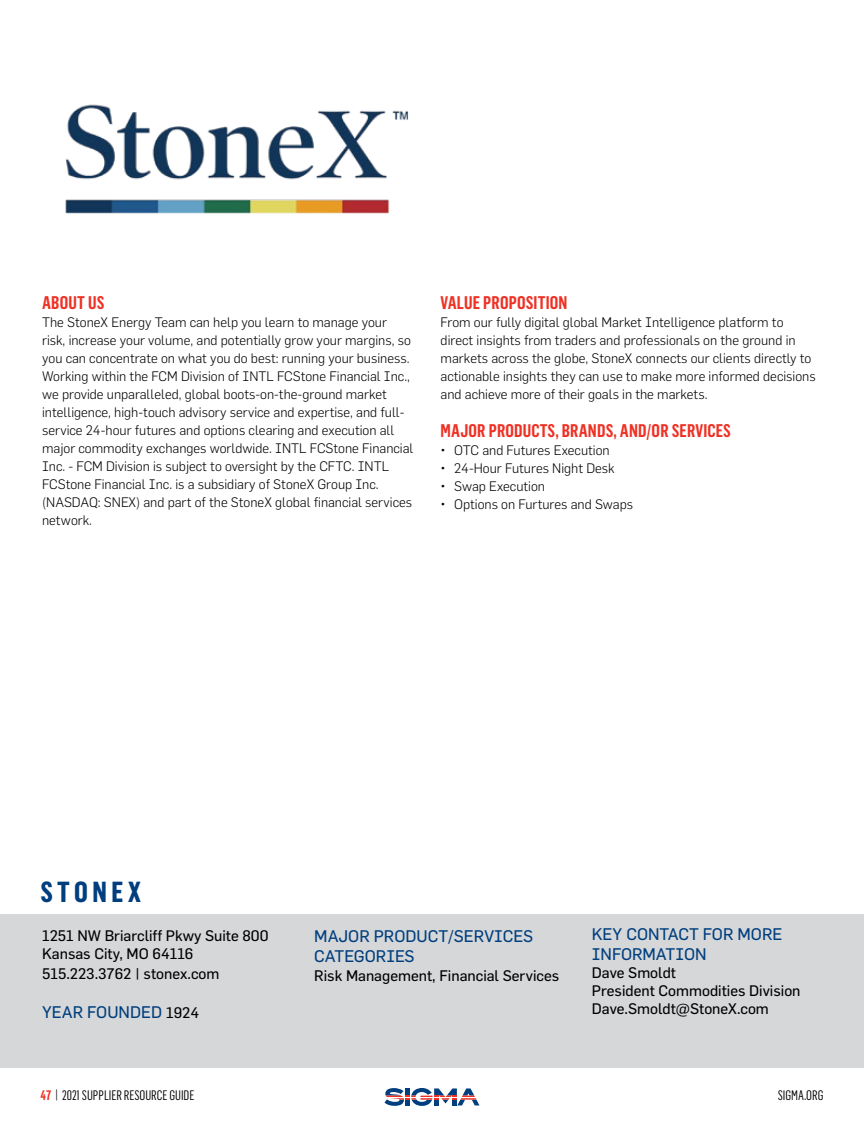
<style>
.page{position:relative;width:864px;height:1134px;background:#fff}
.page>*{position:absolute;margin:0;border:0;box-sizing:border-box;transform-origin:0 0}
.t1{font:700 28.5px "Flama Condensed";letter-spacing:.16em;color:#003e7e}
.t2{font:600 18px "Flama Condensed";letter-spacing:.01em;color:#ee3124}
.t3{font:16.5px/19.5px "Flama Basic";color:#003e7e}
.t4{font:15px/18px "Flama Basic";color:#000}
.t5{font:300 13.5px/18px "Flama";color:#000}
.t6{font:13.5px "Flama Condensed";color:#000}
.s1{font-size:15px;color:#000}
.s2{font-weight:600;color:#ee3124}
</style>
<div class="page">
<svg style="left:384px;top:1088px;width:96px;height:18px"></svg>
<div style="left:0;top:914px;width:864px;height:153px;background:#d6d7d8"></div>
<img style="left:65px;top:104px;width:344px;height:110px">
<h2 class="t2" style="left:42px;top:292px;width:64px">ABOUT US</h2>
<p class="t5" style="left:42px;top:313px;width:373px">The StoneX Energy Team can help you learn to manage your risk, increase your volume, and potentially grow your margins, so you can concentrate on what you do best: running your business.<br>Working within the FCM Division of INTL FCStone Financial Inc., we provide unparalleled, global boots-on-the-ground market intelligence, high-touch advisory service and expertise, and full&shy;service 24-hour futures and options clearing and execution all major commodity exchanges worldwide. INTL FCStone Financial Inc. - FCM Division is subject to oversight by the CFTC. INTL FCStone Financial Inc. is a subsidiary of StoneX Group Inc. (NASDAQ: SNEX) and part of the StoneX global financial services network.</p>
<h2 class="t2" style="left:441px;top:292px;width:128px">VALUE PROPOSITION</h2>
<p class="t5" style="left:441px;top:313px;width:377px">From our fully digital global Market Intelligence platform to direct insights from traders and professionals on the ground in markets across the globe, StoneX connects our clients directly to actionable insights they can use to make more informed decisions and achieve more of their goals in the markets.</p>
<h2 class="t2" style="left:441px;top:419px;width:292px">MAJOR PRODUCTS, BRANDS, AND/OR SERVICES</h2>
<p class="t5" style="left:441px;top:441px;width:171px">• OTC and Futures Execution</p>
<p class="t5" style="left:441px;top:459px;width:176px">• 24-Hour Futures Night Desk</p>
<p class="t5" style="left:441px;top:477px;width:106px">• Swap Execution</p>
<p class="t5" style="left:441px;top:495px;width:194px">• Options on Furtures and Swaps</p>
<h1 class="t1" style="left:41px;top:874px;width:102px">STONEX</h1>
<p class="t4" style="left:42px;top:927px;width:228px">1251 NW Briarcliff Pkwy Suite 800<br>Kansas City, MO 64116</p>
<p class="t4" style="left:42px;top:964px;width:179px">515.223.3762 | stonex.com</p>
<p class="t3" style="left:42px;top:1002px;width:159px">YEAR FOUNDED <span class="s1">1924</span></p>
<p class="t3" style="left:314px;top:927px;width:220px">MAJOR PRODUCT/SERVICES<br>CATEGORIES</p>
<p class="t4" style="left:314px;top:967px;width:246px">Risk Management, Financial Services</p>
<p class="t3" style="left:592px;top:924px;width:192px">KEY CONTACT FOR MORE<br>INFORMATION</p>
<p class="t4" style="left:592px;top:963px;width:210px">Dave Smoldt<br>President Commodities Division<br>Dave.Smoldt@StoneX.com</p>
<p class="t6" style="left:40px;top:1087px;width:155px"><span class="s2">47</span> | 2021 SUPPLIER RESOURCE GUIDE</p>
<p class="t6" style="left:778px;top:1087px;width:47px">SIGMA.ORG</p>
</div>
